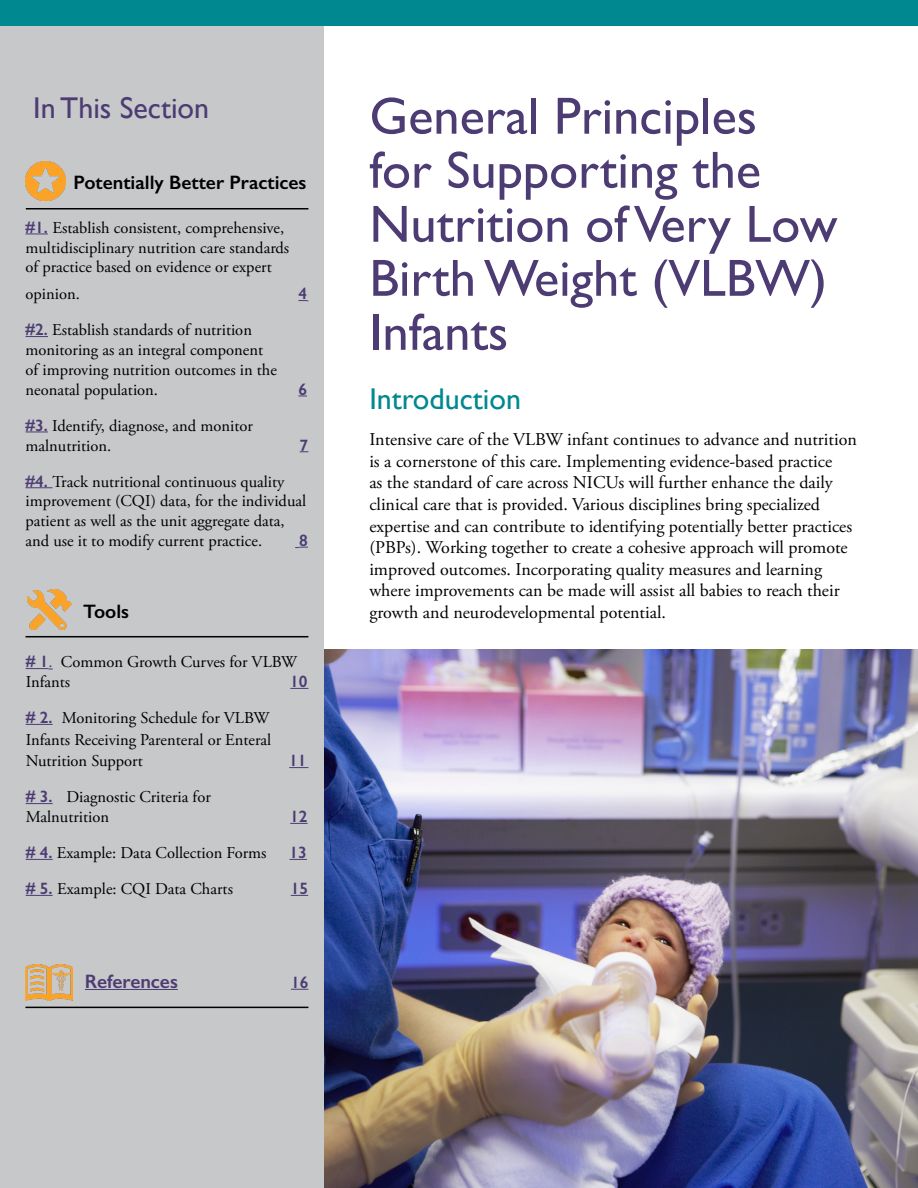
<style>
.page{position:relative;width:918px;height:1188px;background:#fff}
.page>*{position:absolute;margin:0;border:0;box-sizing:border-box;transform-origin:0 0}
.t1{font:52.5px/54px "Gill Sans";color:#4d3c73}
.t2{font:30px "Gill Sans";color:#4d3c73}
.t3{font:30px "Gill Sans";color:#008890}
.t4{font:600 19.5px "Gill Sans";color:#000}
.t5{font:600 19.5px "Gill Sans";color:#4d3c73}
.t6{font:18px/21.6px "Adobe Garamond Pro";color:#000}
.t7{font:16.5px/19.8px "Adobe Garamond Pro";color:#000}
.t8{font:600 16.5px "Gill Sans";color:#4d3c73}
.s1{font-family:"Gill Sans";font-weight:600;color:#4d3c73}
.s2{color:#4d3c73}
</style>
<div class="page">
<div style="left:0;top:26px;width:324px;height:1162px;background:#c7c8ca"></div>
<div style="left:0;top:0;width:918px;height:25px;background:#008890"></div>
<svg style="left:26px;top:234px;width:22px;height:1px"></svg>
<svg style="left:26px;top:336px;width:22px;height:1px"></svg>
<svg style="left:26px;top:432px;width:22px;height:1px"></svg>
<svg style="left:26px;top:487px;width:27px;height:1px"></svg>
<svg style="left:295px;top:547px;width:13px;height:1px"></svg>
<svg style="left:26px;top:668px;width:27px;height:2px"></svg>
<svg style="left:290px;top:688px;width:18px;height:1px"></svg>
<svg style="left:26px;top:724px;width:27px;height:1px"></svg>
<svg style="left:289px;top:767px;width:19px;height:1px"></svg>
<svg style="left:26px;top:803px;width:27px;height:1px"></svg>
<svg style="left:290px;top:823px;width:18px;height:1px"></svg>
<svg style="left:26px;top:859px;width:27px;height:1px"></svg>
<svg style="left:290px;top:859px;width:17px;height:1px"></svg>
<svg style="left:26px;top:895px;width:27px;height:1px"></svg>
<svg style="left:291px;top:895px;width:17px;height:1px"></svg>
<img style="left:324px;top:649px;width:594px;height:539px">
<hr style="left:26px;top:208px;width:282px;height:2px;background:#000">
<img style="left:26px;top:161px;width:39px;height:40px">
<hr style="left:26px;top:636px;width:282px;height:1px;background:#000">
<img style="left:27px;top:590px;width:44px;height:39px">
<hr style="left:85px;top:989px;width:93px;height:1px;background:#4d3c73">
<svg style="left:291px;top:989px;width:17px;height:1px"></svg>
<hr style="left:25px;top:1007px;width:283px;height:1px;background:#000">
<img style="left:25px;top:965px;width:47px;height:35px">
<h2 class="t2" style="left:33px;top:90px;width:178px">In This Section</h2>
<p class="t4" style="left:74px;top:171px;width:234px">Potentially Better Practices</p>
<p class="t7" style="left:26px;top:218px;width:265px"><span class="s1">#1.</span> Establish consistent, comprehensive, multidisciplinary nutrition care standards of practice based on evidence or expert</p>
<p class="t7" style="left:26px;top:285px;width:56px">opinion.</p>
<p class="t8" style="left:299px;top:284px;width:10px">4</p>
<p class="t7" style="left:26px;top:321px;width:253px"><span class="s1">#2.</span> Establish standards of nutrition monitoring as an integral component of improving nutrition outcomes in the neonatal population.</p>
<p class="t8" style="left:298px;top:379px;width:10px">6</p>
<p class="t7" style="left:26px;top:416px;width:229px"><span class="s1">#3.</span> Identify, diagnose, and monitor malnutrition.</p>
<p class="t8" style="left:300px;top:435px;width:10px">7</p>
<p class="t7" style="left:26px;top:472px;width:282px"><span class="s1">#4.</span> Track nutritional continuous quality improvement (CQI) data, for the individual patient as well as the unit aggregate data, and use it to modify current practice.</p>
<p class="t8" style="left:299px;top:530px;width:10px">8</p>
<p class="t4" style="left:83px;top:599px;width:47px">Tools</p>
<p class="t7" style="left:26px;top:653px;width:273px"><span class="s1"># 1</span><span class="s2">.</span> Common Growth Curves for VLBW<br>Infants</p>
<p class="t8" style="left:290px;top:672px;width:19px">10</p>
<p class="t7" style="left:26px;top:708px;width:247px;line-height:21.6px;text-align:justify"><span class="s1"># 2.</span> Monitoring Schedule for VLBW Infants Receiving Parenteral or Enteral Nutrition Support</p>
<p class="t7" style="left:26px;top:788px;width:187px"><span class="s1"># 3.</span> Diagnostic Criteria for<br>Malnutrition</p>
<p class="t8" style="left:289px;top:751px;width:19px">11</p>
<p class="t8" style="left:290px;top:807px;width:19px">12</p>
<p class="t7" style="left:26px;top:844px;width:242px"><span class="s1"># 4.</span> Example: Data Collection Forms</p>
<p class="t8" style="left:290px;top:843px;width:19px">13</p>
<p class="t7" style="left:26px;top:880px;width:209px"><span class="s1"># 5.</span> Example: CQI Data Charts</p>
<p class="t8" style="left:291px;top:879px;width:19px">15</p>
<p class="t5" style="left:85px;top:970px;width:94px">References</p>
<p class="t8" style="left:291px;top:972px;width:19px">16</p>
<h1 class="t1" style="left:369px;top:88px;width:470px">General Principles<br>for Supporting the<br>Nutrition of Very Low<br>Birth Weight (VLBW)<br>Infants</h1>
<h2 class="t3" style="left:369px;top:381px;width:153px">Introduction</h2>
<p class="t6" style="left:369px;top:429px;width:489px">Intensive care of the VLBW infant continues to advance and nutrition is a cornerstone of this care. Implementing evidence-based practice<br>as the standard of care across NICUs will further enhance the daily clinical care that is provided. Various disciplines bring specialized expertise and can contribute to identifying potentially better practices (PBPs). Working together to create a cohesive approach will promote improved outcomes. Incorporating quality measures and learning where improvements can be made will assist all babies to reach their growth and neurodevelopmental potential.</p>
</div>
